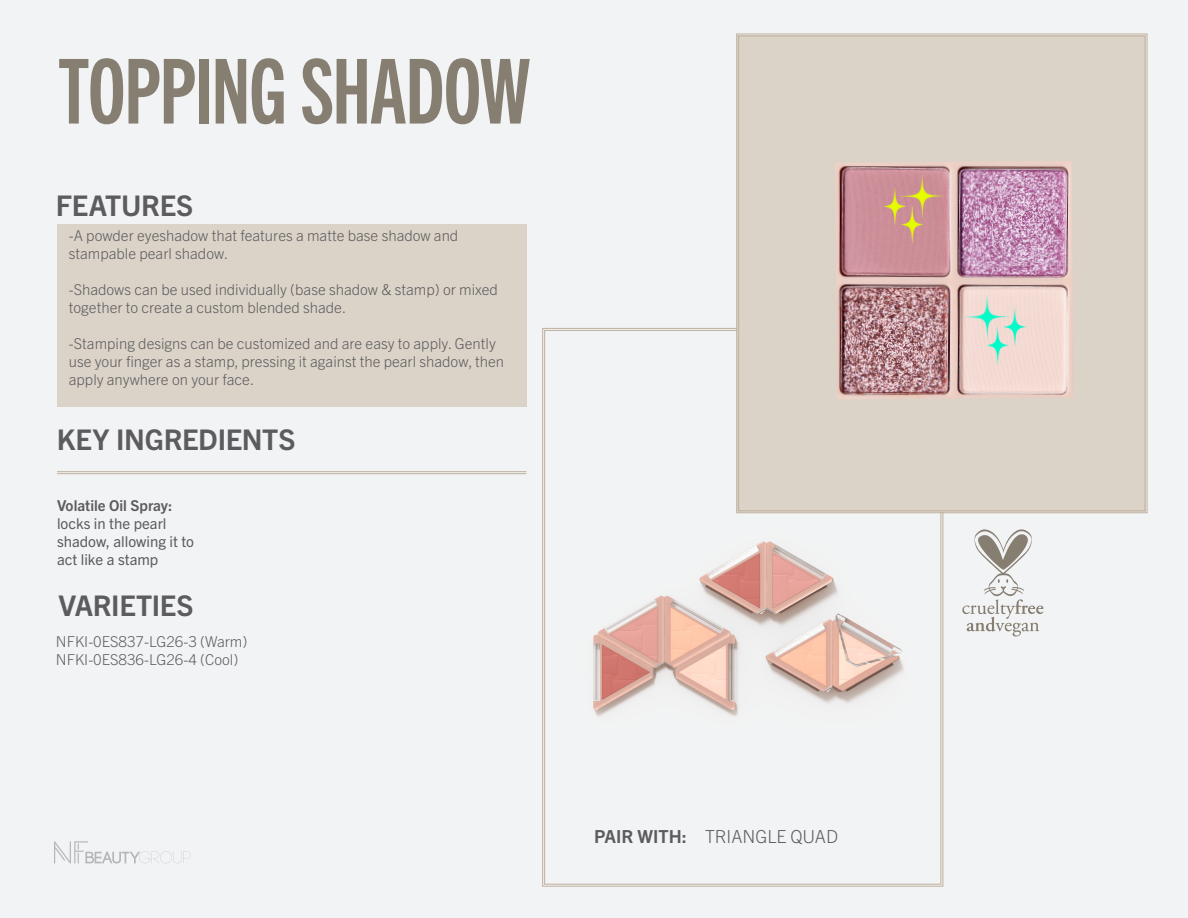
<style>
.page{position:relative;width:1188px;height:918px;background:#f2f3f4}
.page>*{position:absolute;margin:0;border:0;box-sizing:border-box;transform-origin:0 0}
.t1{font:90px "Trade Gothic Next LT Pro Bd Cm";letter-spacing:-.015em;color:#877e72}
.t2{font:700 28.5px "Trade Gothic Next LT Pro";letter-spacing:-.01em;color:#5c5c5f}
.t3{font:300 18px "Trade Gothic Next LT Pro";color:#5c5c5f}
.t4{font:700 18px "Trade Gothic Next LT Pro";color:#5c5c5f}
.t5{font:300 15px/18px "Trade Gothic Next LT Pro";color:#5c5c5f}
.t6{font:15px/18px "Trade Gothic Next LT Pro";color:#5c5c5f}
.t7{font:700 15px "Trade Gothic Next LT Pro";color:#5c5c5f}
</style>
<div class="page">
<svg style="left:54px;top:841px;width:137px;height:23px"></svg>
<svg style="left:542px;top:328px;width:402px;height:559px"></svg>
<div style="left:736px;top:33px;width:412px;height:481px;background:#dbd3c7"></div>
<hr style="left:57px;top:471px;width:469px;height:1px;background:#beaf9d">
<hr style="left:57px;top:473px;width:469px;height:1px;background:#beaf9d">
<div style="left:57px;top:224px;width:469px;height:183px;background:#dbd3c7"></div>
<svg style="left:962px;top:529px;width:81px;height:108px"></svg>
<img style="left:835px;top:161px;width:239px;height:239px">
<p class="t1" style="left:58px;top:31px;width:474px">TOPPING SHADOW</p>
<p class="t2" style="left:56px;top:186px;width:139px">FEATURES</p>
<p class="t5" style="left:69px;top:225px;width:391px">-A powder eyeshadow that features a matte base shadow and stampable pearl shadow.</p>
<p class="t5" style="left:69px;top:279px;width:431px">-Shadows can be used individually (base shadow &amp; stamp) or mixed together to create a custom blended shade.</p>
<p class="t5" style="left:69px;top:333px;width:437px">-Stamping designs can be customized and are easy to apply. Gently use your finger as a stamp, pressing it against the pearl shadow, then apply anywhere on your face.</p>
<p class="t2" style="left:57px;top:420px;width:240px">KEY INGREDIENTS</p>
<p class="t7" style="left:57px;top:495px;width:117px">Volatile Oil Spray:</p>
<p class="t6" style="left:57px;top:514px;width:139px">locks in the pearl shadow, allowing it to act like a stamp</p>
<p class="t2" style="left:58px;top:586px;width:137px">VARIETIES</p>
<p class="t5" style="left:56px;top:631px;width:193px">NFKI-0ES837-LG26-3 (Warm)</p>
<p class="t5" style="left:56px;top:649px;width:184px">NFKI-0ES836-LG26-4 (Cool)</p>
<p class="t4" style="left:594px;top:824px;width:94px">PAIR WITH:</p>
<p class="t3" style="left:705px;top:824px;width:135px">TRIANGLE QUAD</p>
</div>
